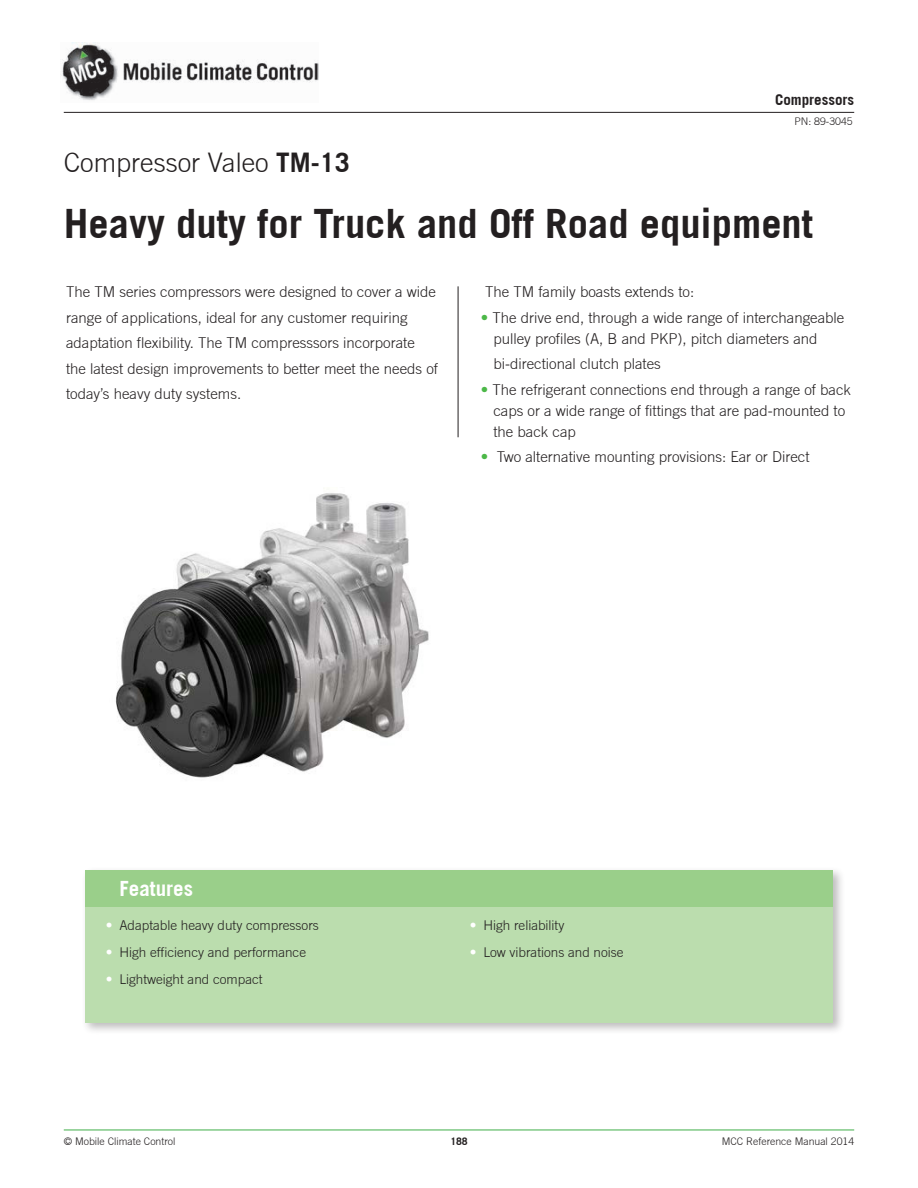
<style>
.page{position:relative;width:918px;height:1188px;background:#fff}
.page>*{position:absolute;margin:0;border:0;box-sizing:border-box;transform-origin:0 0}
.SubTitle{font:700 40.5px "Trade Gothic";color:#231f20}
.SubTitle-2{font:300 27px "Trade Gothic";color:#231f20}
.Features_Title{font:700 21px "Trade Gothic";color:#fff}
.Para2{font:300 15px/21px "Trade Gothic";color:#231f20}
.t1{font:700 15px "Trade Gothic";color:#231f20}
.t2{font:300 13.5px "Trade Gothic";color:#231f20}
.FN{font:300 10.5px "Trade Gothic";color:#231f20}
.t3{font:700 10.5px "Trade Gothic";color:#231f20}
.s1{font-weight:700}
.s2{color:#4cb848}
.s3{color:#fff}
</style>
<div class="page">
<img style="left:61px;top:43px;width:258px;height:57px">
<hr style="left:64px;top:112px;width:790px;height:1px;background:#231f20">
<hr style="left:64px;top:1130px;width:790px;height:1px;background:#40ae49">
<div style="left:81px;top:866px;width:765px;height:170px;background:#231f20;opacity:.3"></div>
<div style="left:85px;top:870px;width:748px;height:153px;background:#bbddae"></div>
<div style="left:85px;top:870px;width:748px;height:36px;background:#9acf8a"></div>
<hr style="left:458px;top:286px;width:1px;height:151px;background:#231f20">
<img style="left:115px;top:493px;width:314px;height:285px">
<p class="t1" style="left:775px;top:90px;width:81px">Compressors</p>
<p class="FN" style="left:794px;top:115px;width:60px">PN: 89-3045</p>
<p class="SubTitle-2" style="left:64px;top:147px;width:288px">Compressor Valeo <span class="s1">TM-13</span></p>
<p class="SubTitle" style="left:64px;top:199px;width:751px">Heavy duty for Truck and Off Road equipment</p>
<p class="Para2" style="left:66px;top:281px;width:372px">The TM series compressors were designed to cover a wide</p>
<p class="Para2" style="left:66px;top:307px;width:343px">range of applications, ideal for any customer requiring</p>
<p class="Para2" style="left:66px;top:332px;width:350px">adaptation flexibility. The TM compresssors incorporate</p>
<p class="Para2" style="left:66px;top:358px;width:374px">the latest design improvements to better meet the needs of</p>
<p class="Para2" style="left:66px;top:383px;width:174px">today’s heavy duty systems.</p>
<p class="Para2" style="left:485px;top:281px;width:211px">The TM family boasts extends to:</p>
<p class="Para2" style="left:493px;top:307px;width:352px;text-indent:-13px"><span class="s2">•</span> The drive end, through a wide range of interchangeable pulley profiles (A, B and PKP), pitch diameters and</p>
<p class="Para2" style="left:493px;top:353px;width:169px">bi-directional clutch plates</p>
<p class="Para2" style="left:493px;top:379px;width:359px;text-indent:-13px"><span class="s2">•</span> The refrigerant connections end through a range of back caps or a wide range of fittings that are pad-mounted to the back cap</p>
<p class="Para2" style="left:481px;top:446px;width:330px"><span class="s2">•</span> Two alternative mounting provisions: Ear or Direct</p>
<p class="Features_Title" style="left:120px;top:875px;width:75px">Features</p>
<p class="t2" style="left:106px;top:917px;width:215px"><span class="s3">•</span> Adaptable heavy duty compressors</p>
<p class="t2" style="left:106px;top:944px;width:202px"><span class="s3">•</span> High efficiency and performance</p>
<p class="t2" style="left:106px;top:971px;width:158px"><span class="s3">•</span> Lightweight and compact</p>
<p class="t2" style="left:470px;top:917px;width:96px"><span class="s3">•</span> High reliability</p>
<p class="t2" style="left:470px;top:944px;width:155px"><span class="s3">•</span> Low vibrations and noise</p>
<p class="FN" style="left:64px;top:1136px;width:113px">© Mobile Climate Control</p>
<p class="t3" style="left:450px;top:1135px;width:19px">188</p>
<p class="FN" style="left:722px;top:1136px;width:134px">MCC Reference Manual 2014</p>
</div>
